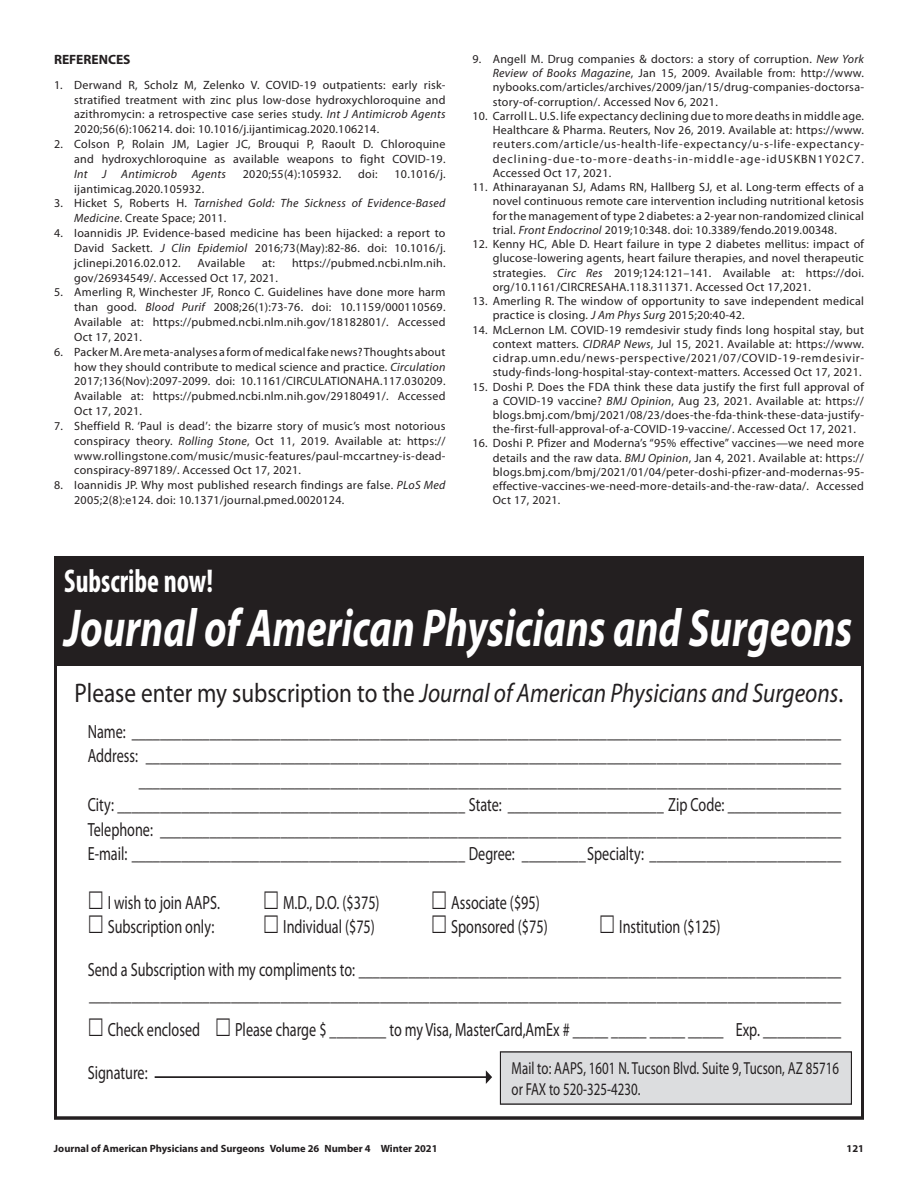
<style>
.page{position:relative;width:918px;height:1188px;background:#fff}
.page>*{position:absolute;margin:0;border:0;box-sizing:border-box;transform-origin:0 0}
.t1{font:italic 700 53.55px "Myriad Pro";color:#fff;scale:.76 1}
.t2{font:700 condensed 33px "Myriad Pro";color:#fff;scale:.86 1}
.t3{font:italic 27px "Myriad Pro";color:#231f20;scale:.86 1}
.t4{font:19.2px/24.3px "Myriad Pro";color:#231f20;text-align:justify;scale:.74 1}
.t5{font:17.4px/20.9px "Myriad Pro";letter-spacing:.005em;color:#231f20;scale:.74 1}
.t6{font:700 13.5px "Myriad Pro";color:#231f20}
.t7{font:12px/14.2px "Myriad Pro";letter-spacing:.02em;color:#231f20;text-align:justify}
.t8{font:italic 12px/14.9px "Myriad Pro";letter-spacing:.02em;color:#231f20}
.t9{font:700 10.5px "Myriad Pro";color:#231f20}
.s1{font-style:italic}
.s2{font-style:normal}
.s3{color:#fff}
</style>
<div class="page">
<div style="left:54px;top:556px;width:810px;height:110px;background:#231f20"></div>
<hr style="left:155px;top:1076px;width:332px;height:2px;background:#231f20">
<svg style="left:486px;top:1070px;width:6px;height:14px"></svg>
<div style="left:500px;top:1052px;width:351px;height:52px;background:#dcdddf"></div>
<div style="left:500px;top:1051px;width:352px;height:54px;border:1px solid #231f20"></div>
<p class="t6" style="left:54px;top:52px;width:78px">REFERENCES</p>
<p class="t7" style="left:74px;top:77px;width:373px;line-height:14.9px;text-indent:-20px">1. Derwand R, Scholz M, Zelenko V. COVID-19 outpatients: early risk&shy;stratified treatment with zinc plus low-dose hydroxychloroquine and azithromycin: a retrospective case series study. <span class="s1">Int J Antimicrob Agents </span>2020;56(6):106214. doi: 10.1016/j.ijantimicag.2020.106214.</p>
<p class="t7" style="left:54px;top:137px;width:393px;line-height:14.9px;text-align:right">2. Colson P, Rolain JM, Lagier JC, Brouqui P, Raoult D. Chloroquine and hydroxychloroquine as available weapons to fight COVID-19.</p>
<p class="t8" style="left:74px;top:167px;width:153px">Int J Antimicrob Agents</p>
<p class="t7" style="left:243px;top:167px;width:100px">2020;55(4):105932.</p>
<p class="t7" style="left:358px;top:167px;width:21px">doi:</p>
<p class="t7" style="left:395px;top:167px;width:52px">10.1016/j.</p>
<p class="t7" style="left:74px;top:182px;width:131px">ijantimicag.2020.105932.</p>
<p class="t8" style="left:74px;top:196px;width:373px;text-indent:-20px"><span class="s2">3. Hicket S, Roberts H.</span> Tarnished Gold: The Sickness of Evidence-Based<br>Medicine<span class="s2">. Create Space; 2011.</span></p>
<p class="t7" style="left:74px;top:226px;width:373px;line-height:14.9px;text-indent:-20px">4. Ioannidis JP. Evidence-based medicine has been hijacked: a report to David Sackett. <span class="s1">J Clin Epidemiol</span> 2016;73(May):82-86. doi: 10.1016/j. jclinepi.2016.02.012.</p>
<p class="t7" style="left:198px;top:256px;width:49px">Available</p>
<p class="t7" style="left:262px;top:256px;width:14px">at:</p>
<p class="t7" style="left:292px;top:256px;width:155px">https://pubmed.ncbi.nlm.nih.</p>
<p class="t7" style="left:74px;top:271px;width:205px">gov/26934549/. Accessed Oct 17, 2021.</p>
<p class="t7" style="left:74px;top:285px;width:373px;line-height:14.9px;text-indent:-20px">5. Amerling R, Winchester JF, Ronco C. Guidelines have done more harm than good. <span class="s1">Blood Purif</span> 2008;26(1):73-76. doi: 10.1159/000110569.<br>Available at: https://pubmed.ncbi.nlm.nih.gov/18182801/. Accessed Oct 17, 2021.</p>
<p class="t7" style="left:74px;top:344px;width:373px;line-height:14.9px;text-indent:-20px">6. Packer M. Are meta-analyses a form of medical fake news? Thoughts about how they should contribute to medical science and practice. <span class="s1">Circulation </span>2017;136(Nov):2097-2099. doi: 10.1161/CIRCULATIONAHA.117.030209.<br>Available at: https://pubmed.ncbi.nlm.nih.gov/29180491/. Accessed Oct 17, 2021.</p>
<p class="t7" style="left:74px;top:419px;width:373px;line-height:14.9px;text-indent:-20px">7. Sheffield R. ‘Paul is dead’: the bizarre story of music’s most notorious conspiracy theory. <span class="s1">Rolling Stone</span>, Oct 11, 2019. Available at: https:// www.rollingstone.com/music/music-features/paul-mccartney-is-dead&shy;conspiracy-897189/. Accessed Oct 17, 2021.</p>
<p class="t7" style="left:74px;top:478px;width:373px;line-height:14.9px;text-indent:-20px">8. Ioannidis JP. Why most published research findings are false. <span class="s1">PLoS Med<br></span>2005;2(8):e124. doi: 10.1371/journal.pmed.0020124.</p>
<p class="t7" style="left:493px;top:52px;width:373px;text-indent:-20px">9. Angell M. Drug companies &amp; doctors: a story of corruption. <span class="s1">New York Review of Books Magazine</span>, Jan 15, 2009. Available from: http://www. nybooks.com/articles/archives/2009/jan/15/drug-companies-doctorsa&shy;story-of-corruption/. Accessed Nov 6, 2021.</p>
<p class="t7" style="left:493px;top:109px;width:373px;text-indent:-20px">10. Carroll L. U.S. life expectancy declining due to more deaths in middle age.<br>Healthcare &amp; Pharma. Reuters, Nov 26, 2019. Available at: https://www. reuters.com/article/us-health-life-expectancy/u-s-life-expectancy&shy;declining-due-to-more-deaths-in-middle-age-idUSKBN1Y02C7.<br>Accessed Oct 17, 2021.</p>
<p class="t7" style="left:493px;top:180px;width:373px;text-indent:-20px">11. Athinarayanan SJ, Adams RN, Hallberg SJ, et al. Long-term effects of a novel continuous remote care intervention including nutritional ketosis for the management of type 2 diabetes: a 2-year non-randomized clinical trial. <span class="s1">Front Endocrinol</span> 2019;10:348. doi: 10.3389/fendo.2019.00348.</p>
<p class="t7" style="left:493px;top:237px;width:373px;text-indent:-20px">12. Kenny HC, Able D. Heart failure in type 2 diabetes mellitus: impact of glucose-lowering agents, heart failure therapies, and novel therapeutic strategies. <span class="s1">Circ Res</span> 2019;124:121–141. Available at: https://doi. org/10.1161/CIRCRESAHA.118.311371. Accessed Oct 17,2021.</p>
<p class="t7" style="left:493px;top:294px;width:373px;text-indent:-20px">13. Amerling R. The window of opportunity to save independent medical practice is closing. <span class="s1">J Am Phys Surg</span> 2015;20:40-42.</p>
<p class="t7" style="left:493px;top:323px;width:373px;text-indent:-20px">14. McLernon LM. COVID-19 remdesivir study finds long hospital stay, but context matters. <span class="s1">CIDRAP News</span>, Jul 15, 2021. Available at: https://www. cidrap.umn.edu/news-perspective/2021/07/COVID-19-remdesivir&shy;study-finds-long-hospital-stay-context-matters. Accessed Oct 17, 2021.</p>
<p class="t7" style="left:493px;top:380px;width:373px;text-indent:-20px">15. Doshi P. Does the FDA think these data justify the first full approval of a COVID-19 vaccine? <span class="s1">BMJ Opinion</span>, Aug 23, 2021. Available at: https:// blogs.bmj.com/bmj/2021/08/23/does-the-fda-think-these-data-justify&shy;the-first-full-approval-of-a-COVID-19-vaccine/. Accessed Oct 17, 2021.</p>
<p class="t7" style="left:493px;top:437px;width:373px;text-indent:-20px">16. Doshi P. Pfizer and Moderna’s “95% effective” vaccines—we need more details and the raw data. <span class="s1">BMJ Opinion</span>, Jan 4, 2021. Available at: https:// blogs.bmj.com/bmj/2021/01/04/peter-doshi-pfizer-and-modernas-95- effective-vaccines-we-need-more-details-and-the-raw-data/. Accessed Oct 17, 2021.</p>
<h2 class="t2" style="left:64px;top:562px;width:175px">Subscribe now!</h2>
<h1 class="t1" style="left:64px;top:598px;width:1039px">Journal of American Physicians and Surgeons</h1>
<h3 class="t3" style="left:75px;top:678px;width:895px"><span class="s2">Please enter my subscription to the</span> Journal of American Physicians and Surgeons<span class="s2">.</span></h3>
<p class="t4" style="left:88px;top:720px;width:1020px">Name: ____________________________________________________________________________________________________ Address: __________________________________________________________________________________________________ <span class="s3">Address:</span>___________________________________________________________________________________________________ City: _________________________________________________ State: ______________________ Zip Code: ________________ Telephone: ________________________________________________________________________________________________ E-mail: _______________________________________________ Degree: _________Specialty: ___________________________</p>
<h3 class="t4" style="left:108px;top:890px;width:153px">I wish to join AAPS.</h3>
<h3 class="t4" style="left:283px;top:890px;width:132px">M.D., D.O. ($375)</h3>
<h3 class="t4" style="left:451px;top:890px;width:121px">Associate ($95)</h3>
<h3 class="t4" style="left:108px;top:915px;width:146px">Subscription only:</h3>
<h3 class="t4" style="left:283px;top:915px;width:126px">Individual ($75)</h3>
<h3 class="t4" style="left:451px;top:915px;width:132px">Sponsored ($75)</h3>
<h3 class="t4" style="left:619px;top:915px;width:139px">Institution ($125)</h3>
<p class="t4" style="left:88px;top:958px;width:1020px">Send a Subscription with my compliments to: ____________________________________________________________________ __________________________________________________________________________________________________________</p>
<h3 class="t4" style="left:108px;top:1017px;width:126px">Check enclosed</h3>
<h3 class="t4" style="left:235px;top:1017px;width:820px">Please charge $ ________ to my Visa, MasterCard,AmEx # _____ _____ _____ _____ Exp. ___________</h3>
<h3 class="t4" style="left:88px;top:1061px;width:82px">Signature:</h3>
<h3 class="t5" style="left:512px;top:1058px;width:444px">Mail to: AAPS, 1601 N. Tucson Blvd. Suite 9, Tucson, AZ 85716 or FAX to 520-325-4230.</h3>
<p class="t9" style="left:54px;top:1142px;width:385px">Journal of American Physicians and Surgeons Volume 26 Number 4 Winter 2021</p>
<p class="t9" style="left:847px;top:1142px;width:19px">121</p>
</div>
